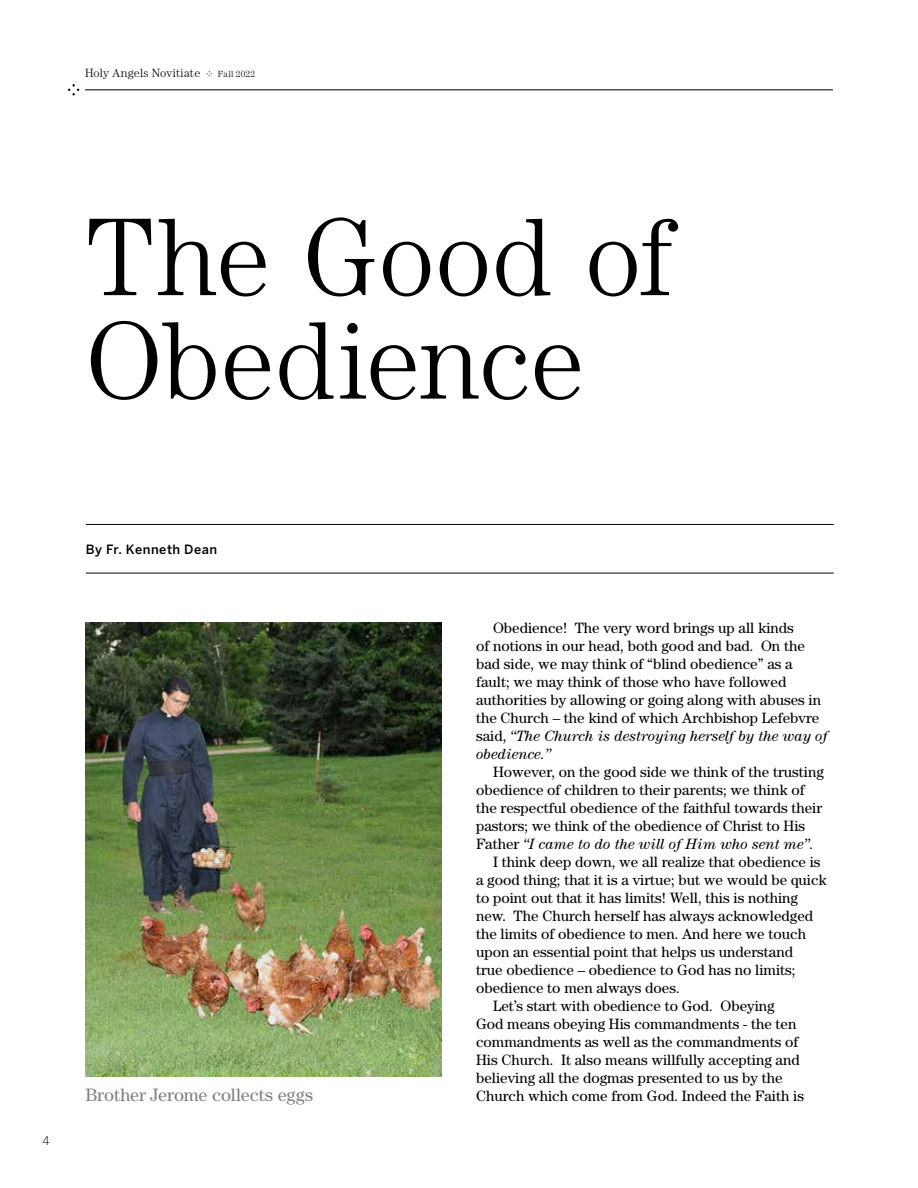
<style>
.page{position:relative;width:918px;height:1188px;background:#fff}
.page>*{position:absolute;margin:0;border:0;box-sizing:border-box;transform-origin:0 0}
.t1{font:300 111px/103.5px "Century Std";color:#000}
.t2{font:18px "Century Std";letter-spacing:-.005em;color:#817e83}
.t3{font:15px/18px "Century Std";color:#000}
.t4{font:italic 15px "Century Std";color:#000}
.t5{font:500 12.75px "Benton Sans";letter-spacing:.04em;color:#000}
.t6{font:300 12px "Century Std";letter-spacing:.01em;color:#000}
.t7{font:300 12px "Benton Sans";color:#000}
.t8{font:300 9px "Century Std";letter-spacing:.025em;color:#000}
.s1{font-style:italic}
.s2{font-style:normal}
</style>
<div class="page">
<svg style="left:207px;top:71px;width:5px;height:5px"></svg>
<hr style="left:85px;top:90px;width:748px;height:1px;background:#000">
<svg style="left:68px;top:84px;width:11px;height:11px"></svg>
<hr style="left:86px;top:573px;width:748px;height:1px;background:#000">
<hr style="left:86px;top:524px;width:748px;height:1px;background:#000">
<img style="left:85px;top:623px;width:357px;height:454px">
<p class="t6" style="left:85px;top:66px;width:117px">Holy Angels Novitiate</p>
<p class="t8" style="left:218px;top:69px;width:39px">Fall 2022</p>
<h1 class="t1" style="left:86px;top:204px;width:589px">The Good of<br>Obedience</h1>
<p class="t5" style="left:86px;top:542px;width:133px">By Fr. Kenneth Dean</p>
<p class="t7" style="left:43px;top:1134px;width:9px">4</p>
<p class="t2" style="left:85px;top:1084px;width:229px">Brother Jerome collects eggs</p>
<p class="t3" style="left:476px;top:619px;width:353px;text-indent:17px">Obedience! The very word brings up all kinds<br>of notions in our head, both good and bad. On the bad side, we may think of “blind obedience” as a fault; we may think of those who have followed authorities by allowing or going along with abuses in the Church – the kind of which Archbishop Lefebvre said, <span class="s1">“The Church is destroying herself by the way of obedience.”</span></p>
<p class="t3" style="left:493px;top:763px;width:332px">However, on the good side we think of the trusting</p>
<p class="t3" style="left:476px;top:781px;width:330px">obedience of children to their parents; we think of</p>
<p class="t3" style="left:476px;top:799px;width:348px">the respectful obedience of the faithful towards their</p>
<p class="t3" style="left:476px;top:817px;width:331px">pastors; we think of the obedience of Christ to His</p>
<p class="t4" style="left:476px;top:835px;width:339px"><span class="s2">Father</span> “I came to do the will of Him who sent me”.</p>
<p class="t3" style="left:493px;top:853px;width:329px">I think deep down, we all realize that obedience is</p>
<p class="t3" style="left:476px;top:871px;width:352px">a good thing; that it is a virtue; but we would be quick</p>
<p class="t3" style="left:476px;top:889px;width:324px">to point out that it has limits! Well, this is nothing</p>
<p class="t3" style="left:476px;top:907px;width:339px">new. The Church herself has always acknowledged</p>
<p class="t3" style="left:476px;top:925px;width:332px">the limits of obedience to men. And here we touch</p>
<p class="t3" style="left:476px;top:943px;width:319px">upon an essential point that helps us understand</p>
<p class="t3" style="left:476px;top:961px;width:321px">true obedience – obedience to God has no limits;</p>
<p class="t3" style="left:476px;top:979px;width:205px">obedience to men always does.</p>
<p class="t3" style="left:493px;top:997px;width:283px">Let’s start with obedience to God. Obeying</p>
<p class="t3" style="left:476px;top:1015px;width:322px">God means obeying His commandments - the ten</p>
<p class="t3" style="left:476px;top:1033px;width:324px">commandments as well as the commandments of</p>
<p class="t3" style="left:476px;top:1051px;width:325px">His Church. It also means willfully accepting and</p>
<p class="t3" style="left:476px;top:1069px;width:308px">believing all the dogmas presented to us by the</p>
<p class="t3" style="left:476px;top:1087px;width:329px">Church which come from God. Indeed the Faith is</p>
</div>
